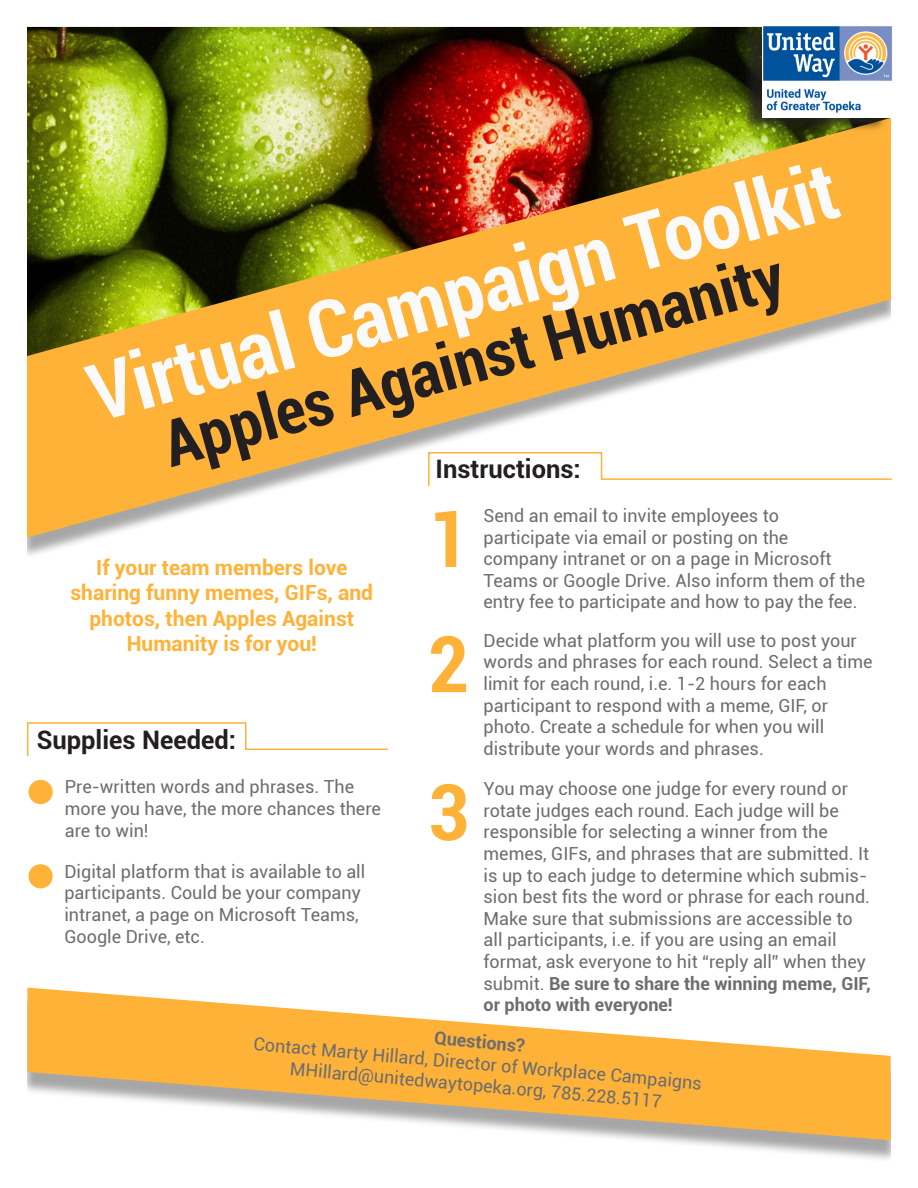
<style>
.page{position:relative;width:918px;height:1188px;background:#fff}
.page>*{position:absolute;margin:0;border:0;box-sizing:border-box;transform-origin:0 0}
.t1{font:700 condensed 79.5px "Roboto";color:#fafafa}
.t2{font:700 condensed 78px "Roboto";color:#ffb238}
.t3{font:700 condensed 64.5px "Roboto";color:#231f20}
.t4{font:700 25.5px "Roboto";color:#231f20}
.t5{font:700 21px/25.2px "Roboto";color:#ffb238;text-align:center}
.t6{font:18px/21.6px "Roboto";color:#6c6d70}
.t7{font:700 18px/21.6px "Roboto";color:#6c6d70}
.s1{font-weight:400}
</style>
<div class="page">
<img style="left:27px;top:27px;width:714px;height:91px">
<div style="left:19px;top:995px;width:880px;height:168px;background:#231f20;opacity:.4"></div>
<svg style="left:27px;top:988px;width:864px;height:152px;fill:#ffb238"></svg>
<svg style="left:27px;top:118px;width:864px;height:420px;fill:#ffb238"></svg>
<div style="left:0;top:0;width:27px;height:1188px;background:#fff"></div>
<div style="left:892px;top:0;width:26px;height:1188px;background:#fff"></div>
<div style="left:741px;top:25px;width:146px;height:107px;background:#231f20;opacity:.75"></div>
<img style="left:763px;top:27px;width:129px;height:90px">
<svg style="left:427px;top:451px;width:465px;height:36px"></svg>
<svg style="left:27px;top:722px;width:361px;height:35px"></svg>
<div style="left:28px;top:780px;width:25px;height:24px;background:#ffb238;border-radius:50%"></div>
<div style="left:28px;top:864px;width:25px;height:24px;background:#ffb238;border-radius:50%"></div>
<p class="t1" style="left:75px;top:338px;width:775px;rotate:-15deg">Virtual Campaign Toolkit</p>
<p class="t3" style="left:153px;top:404px;width:642px;rotate:-16deg">Apples Against Humanity</p>
<p class="t4" style="left:436px;top:451px;width:147px">Instructions:</p>
<p class="t2" style="left:428px;top:485px;width:42px">1</p>
<p class="t6" style="left:484px;top:504px;width:297px">Send an email to invite employees to</p>
<p class="t6" style="left:484px;top:526px;width:306px">participate via email or posting on the</p>
<p class="t6" style="left:484px;top:547px;width:383px">company intranet or on a page in Microsoft<br>Teams or Google Drive. Also inform them of the entry fee to participate and how to pay the fee.</p>
<p class="t6" style="left:484px;top:629px;width:391px">Decide what platform you will use to post your words and phrases for each round. Select a time limit for each round, i.e. 1-2 hours for each</p>
<p class="t6" style="left:484px;top:694px;width:346px">participant to respond with a meme, GIF, or</p>
<p class="t6" style="left:484px;top:715px;width:342px">photo. Create a schedule for when you will</p>
<p class="t6" style="left:484px;top:737px;width:282px">distribute your words and phrases.</p>
<p class="t5" style="left:96px;top:554px;width:253px">If your team members love</p>
<p class="t5" style="left:70px;top:580px;width:304px">sharing funny memes, GIFs, and photos, then Apples Against</p>
<p class="t5" style="left:127px;top:630px;width:192px">Humanity is for you!</p>
<p class="t2" style="left:428px;top:610px;width:42px">2</p>
<p class="t4" style="left:37px;top:722px;width:201px">Supplies Needed:</p>
<p class="t6" style="left:65px;top:776px;width:318px">Pre-written words and phrases. The more you have, the more chances there are to win!</p>
<p class="t6" style="left:64px;top:860px;width:302px">Digital platform that is available to all participants. Could be your company intranet, a page on Microsoft Teams, Google Drive, etc.</p>
<p class="t2" style="left:428px;top:758px;width:42px">3</p>
<p class="t6" style="left:484px;top:777px;width:366px">You may choose one judge for every round or rotate judges each round. Each judge will be responsible for selecting a winner from the</p>
<p class="t6" style="left:484px;top:842px;width:388px">memes, GIFs, and phrases that are submitted. It is up to each judge to determine which submis&shy;sion best fits the word or phrase for each round.<br>Make sure that submissions are accessible to all participants, i.e. if you are using an email</p>
<p class="t7" style="left:484px;top:950px;width:389px"><span class="s1">format, ask everyone to hit “reply all” when they submit.</span> Be sure to share the winning meme, GIF, or photo with everyone!</p>
<p class="t7" style="left:435px;top:1026px;width:93px;rotate:5deg">Questions?</p>
<p class="t6" style="left:255px;top:1032px;width:451px;rotate:5deg">Contact Marty Hillard, Director of Workplace Campaigns</p>
<p class="t6" style="left:291px;top:1057px;width:374px;rotate:5deg">MHillard@unitedwaytopeka.org, 785.228.5117</p>
</div>
